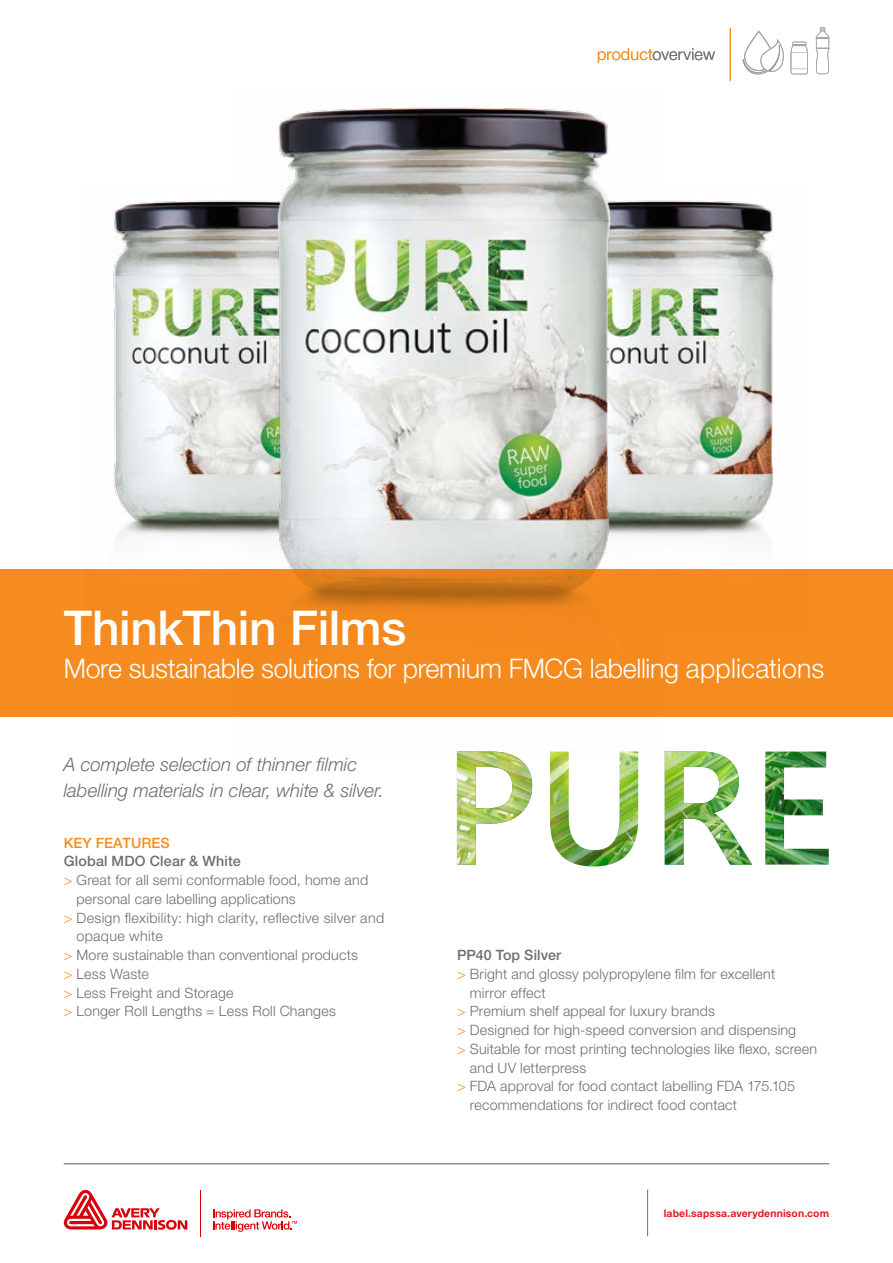
<style>
.page{position:relative;width:893px;height:1263px;background:#fff}
.page>*{position:absolute;margin:0;border:0;box-sizing:border-box;transform-origin:0 0}
.t1{font:500 48px "Helvetica Neue LT Std";letter-spacing:-.01em;color:#fff}
.t2{font:300 27px "Helvetica Neue LT Std";letter-spacing:-.015em;color:#fff}
.t3{font:italic 300 18.75px/25.5px "Helvetica Neue LT Std";color:#6d6e71}
.t4{font:300 16.35px "Helvetica Neue LT Std";letter-spacing:.01em;color:#6d6e71}
.t5{font:300 14.25px "Helvetica Neue LT Std";letter-spacing:.015em;color:#6d6e71}
.t6{font:500 14.25px "Helvetica Neue LT Std";letter-spacing:.015em;color:#6d6e71}
.t7{font:500 14.25px "Helvetica Neue LT Std";color:#f68b1f}
.t8{font:700 10.5px "Helvetica Neue LT Std";letter-spacing:.015em;color:#e11b22}
.s1{color:#f68b1f}
</style>
<div class="page">
<hr style="left:64px;top:1163px;width:765px;height:1px;background:#58595b">
<svg style="left:64px;top:1189px;width:123px;height:41px"></svg>
<hr style="left:201px;top:1190px;width:1px;height:46px;background:#da0009">
<svg style="left:213px;top:1209px;width:84px;height:23px"></svg>
<hr style="left:647px;top:1189px;width:1px;height:47px;background:#6d6e71">
<hr style="left:730px;top:28px;width:1px;height:53px;background:#f68b1f">
<img style="left:662px;top:200px;width:113px;height:340px">
<img style="left:113px;top:200px;width:121px;height:343px">
<img style="left:234px;top:107px;width:428px;height:650px">
<img style="left:765px;top:751px;width:64px;height:113px">
<img style="left:457px;top:748px;width:295px;height:119px">
<img style="left:550px;top:751px;width:88px;height:115px">
<img style="left:457px;top:751px;width:75px;height:113px">
<div style="left:0;top:569px;width:893px;height:147px;background:#f68b1f"></div>
<svg style="left:742px;top:30px;width:66px;height:45px"></svg>
<svg style="left:816px;top:27px;width:13px;height:47px"></svg>
<p class="t4" style="left:597px;top:44px;width:120px"><span class="s1">product</span>overview</p>
<h1 class="t1" style="left:64px;top:600px;width:344px">ThinkThin Films</h1>
<h2 class="t2" style="left:64px;top:652px;width:762px">More sustainable solutions for premium FMCG labelling applications</h2>
<h3 class="t3" style="left:64px;top:752px;width:322px">A complete selection of thinner filmic labelling materials in clear, white &amp; silver.</h3>
<p class="t7" style="left:64px;top:834px;width:107px">Key Features</p>
<p class="t6" style="left:64px;top:853px;width:179px">Global MDO Clear &amp; White</p>
<p class="t5" style="left:64px;top:871px;width:306px"><span class="s1">&gt;</span> Great for all semi conformable food, home and</p>
<p class="t5" style="left:77px;top:890px;width:221px">personal care labelling applications</p>
<p class="t5" style="left:64px;top:909px;width:322px"><span class="s1">&gt;</span> Design flexibility: high clarity, reflective silver and</p>
<p class="t5" style="left:77px;top:928px;width:88px">opaque white</p>
<p class="t5" style="left:64px;top:946px;width:296px"><span class="s1">&gt;</span> More sustainable than conventional products</p>
<p class="t5" style="left:64px;top:965px;width:87px"><span class="s1">&gt;</span> Less Waste</p>
<p class="t5" style="left:64px;top:984px;width:171px"><span class="s1">&gt;</span> Less Freight and Storage</p>
<p class="t5" style="left:64px;top:1003px;width:274px"><span class="s1">&gt;</span> Longer Roll Lengths = Less Roll Changes</p>
<p class="t6" style="left:457px;top:946px;width:106px">PP40 Top Silver</p>
<p class="t5" style="left:457px;top:965px;width:320px"><span class="s1">&gt;</span> Bright and glossy polypropylene film for excellent</p>
<p class="t5" style="left:470px;top:984px;width:77px">mirror effect</p>
<p class="t5" style="left:457px;top:1003px;width:259px"><span class="s1">&gt;</span> Premium shelf appeal for luxury brands</p>
<p class="t5" style="left:457px;top:1021px;width:341px"><span class="s1">&gt;</span> Designed for high-speed conversion and dispensing</p>
<p class="t5" style="left:457px;top:1040px;width:362px"><span class="s1">&gt;</span> Suitable for most printing technologies like flexo, screen</p>
<p class="t5" style="left:470px;top:1059px;width:118px">and UV letterpress</p>
<p class="t5" style="left:457px;top:1078px;width:339px"><span class="s1">&gt;</span> FDA approval for food contact labelling FDA 175.105</p>
<p class="t5" style="left:470px;top:1096px;width:269px">recommendations for indirect food contact</p>
<p class="t8" style="left:664px;top:1207px;width:167px">label.sapssa.averydennison.com</p>
</div>
